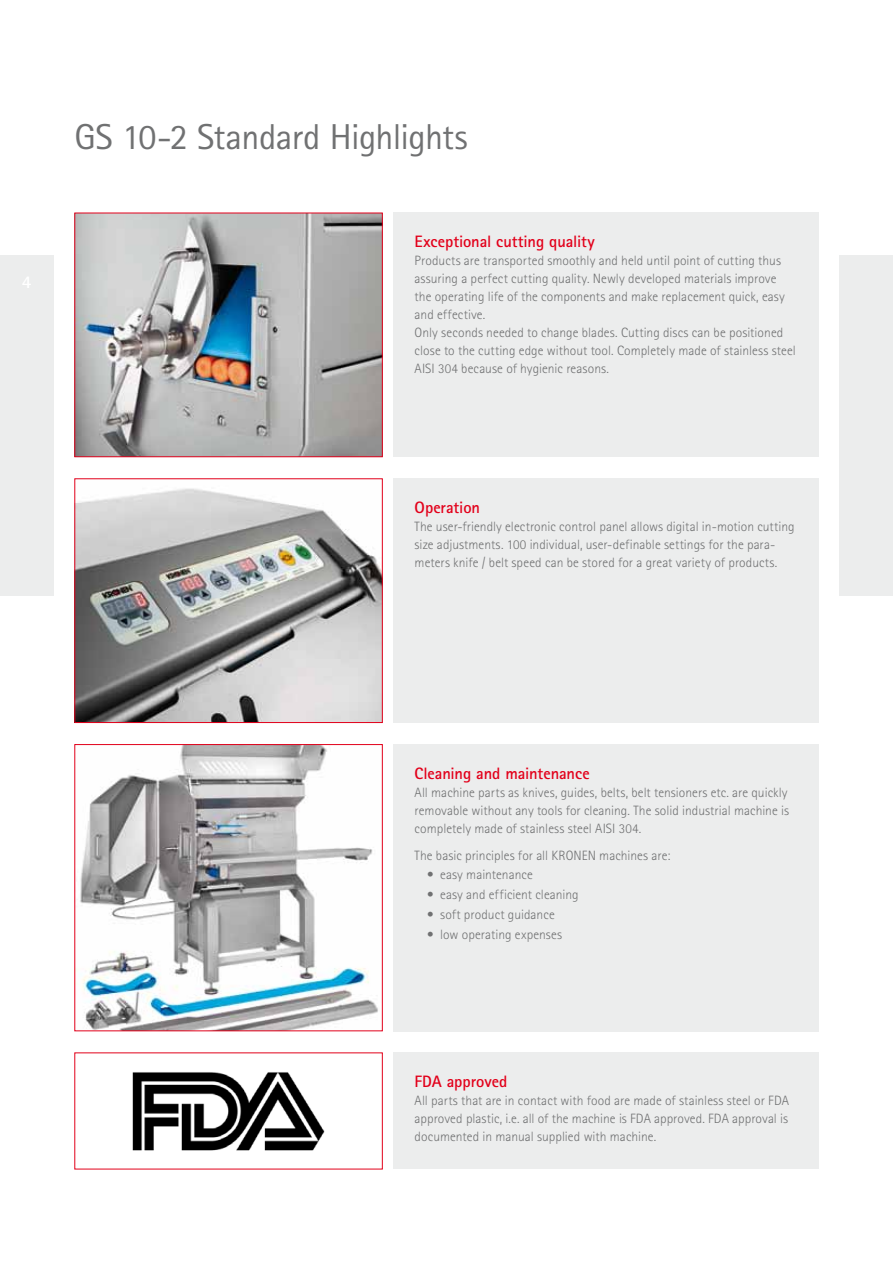
<style>
.page{position:relative;width:893px;height:1263px;background:#fff}
.page>*{position:absolute;margin:0;border:0;box-sizing:border-box;transform-origin:0 0}
.t1{font:36px "Rotis Sans Serif";letter-spacing:-.02em;color:#707172}
.t2{font:700 16.5px "Rotis Sans Serif";letter-spacing:-.005em;color:#e2001a}
.t3{font:300 13.5px/18px "Rotis Sans Serif";letter-spacing:.005em;color:#707172}
</style>
<div class="page">
<div style="left:840px;top:255px;width:53px;height:340px;background:#eceded"></div>
<div style="left:0;top:255px;width:53px;height:340px;background:#eceded"></div>
<div style="left:393px;top:213px;width:426px;height:244px;background:#eceded"></div>
<div style="left:393px;top:478px;width:426px;height:245px;background:#eceded"></div>
<div style="left:393px;top:744px;width:426px;height:287px;background:#eceded"></div>
<div style="left:393px;top:1052px;width:426px;height:117px;background:#eceded"></div>
<img style="left:76px;top:215px;width:305px;height:240px">
<div style="left:74px;top:213px;width:309px;height:244px;border:1px solid #e2001a"></div>
<img style="left:76px;top:488px;width:305px;height:233px">
<div style="left:74px;top:478px;width:309px;height:245px;border:1px solid #e2001a"></div>
<img style="left:80px;top:746px;width:298px;height:283px">
<div style="left:74px;top:744px;width:309px;height:287px;border:1px solid #e2001a"></div>
<img style="left:132px;top:1072px;width:193px;height:79px">
<h1 class="t1" style="left:74px;top:115px;width:395px">GS 10-2 Standard Highlights</h1>
<p class="t2" style="left:415px;top:231px;width:182px">Exceptional cutting quality</p>
<p class="t3" style="left:415px;top:251px;width:383px">Products are transported smoothly and held until point of cutting thus assuring a perfect cutting quality. Newly developed materials improve the operating life of the components and make replacement quick, easy and effective.<br>Only seconds needed to change blades. Cutting discs can be positioned close to the cutting edge without tool. Completely made of stainless steel AISI 304 because of hygienic reasons.</p>
<p class="t2" style="left:415px;top:497px;width:67px">Operation</p>
<p class="t3" style="left:415px;top:517px;width:382px">The user-friendly electronic control panel allows digital in-motion cutting size adjustments. 100 individual, user-definable settings for the para&shy;meters knife / belt speed can be stored for a great variety of products.</p>
<p class="t2" style="left:415px;top:762px;width:177px">Cleaning and maintenance</p>
<p class="t3" style="left:415px;top:783px;width:376px;text-align:justify">All machine parts as knives, guides, belts, belt tensioners etc. are quickly removable without any tools for cleaning. The solid industrial machine is completely made of stainless steel AISI 304.</p>
<p class="t3" style="left:415px;top:846px;width:257px">The basic principles for all KRONEN machines are:</p>
<p class="t3" style="left:427px;top:865px;width:107px">• easy maintenance</p>
<p class="t3" style="left:427px;top:885px;width:153px">• easy and efficient cleaning</p>
<p class="t3" style="left:427px;top:905px;width:129px">• soft product guidance</p>
<p class="t3" style="left:427px;top:926px;width:136px">• low operating expenses</p>
<p class="t2" style="left:415px;top:1071px;width:94px">FDA approved</p>
<p class="t3" style="left:415px;top:1091px;width:376px;text-align:justify">All parts that are in contact with food are made of stainless steel or FDA approved plastic, i.e. all of the machine is FDA approved. FDA approval is documented in manual supplied with machine.</p>
</div>
